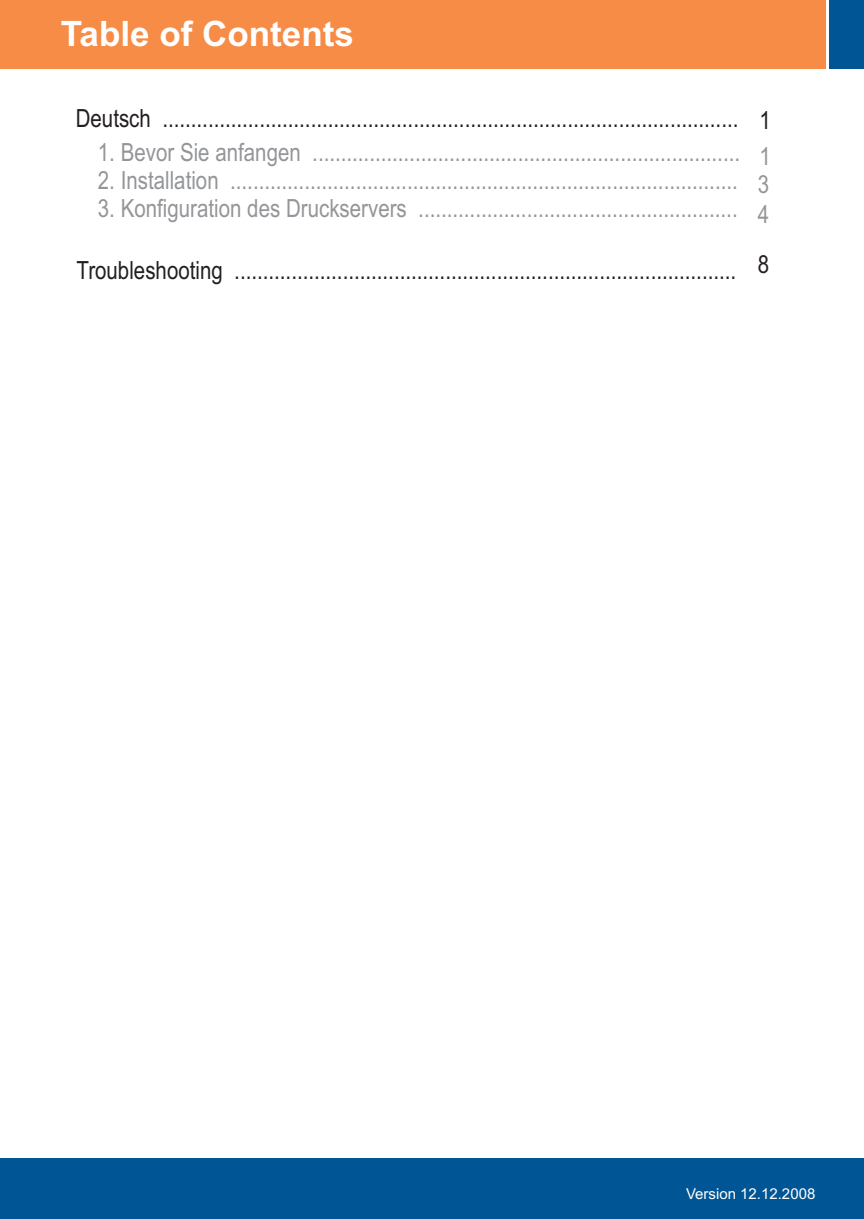
<style>
.page{position:relative;width:864px;height:1219px;background:#fff}
.page>*{position:absolute;margin:0;border:0;box-sizing:border-box;transform-origin:0 0}
.t1{font:700 35px "Arial";color:#fff}
.t2{font:25px/29px "Arial Narrow";color:#939598;text-align:justify}
.t3{font:25px "Arial Narrow";color:#231f20}
.t4{font:15px "Arial";color:#fff}
</style>
<div class="page">
<div style="left:0;top:1158px;width:863px;height:60px;background:#005595"></div>
<div style="left:0;top:0;width:826px;height:69px;background:#f68c45"></div>
<div style="left:828px;top:0;width:35px;height:69px;background:#005595"></div>
<h1 class="t1" style="left:61px;top:20px;width:294px">Table of Contents</h1>
<p class="t3" style="left:76px;top:108px;width:664px">Deutsch .....................................................................................................</p>
<p class="t2" style="left:98px;top:140px;width:643px">1. Bevor Sie anfangen ...........................................................................</p>
<p class="t2" style="left:98px;top:168px;width:641px">2. Installation .........................................................................................</p>
<p class="t2" style="left:98px;top:196px;width:641px">3. Konfiguration des Druckservers ........................................................</p>
<p class="t3" style="left:759px;top:110px;width:13px">1</p>
<p class="t2" style="left:757px;top:144px;width:14px">1<br>3<br>4</p>
<p class="t3" style="left:77px;top:260px;width:694px">Troubleshooting ........................................................................................ 8</p>
<p class="t4" style="left:686px;top:1187px;width:131px">Version 12.12.2008</p>
</div>
